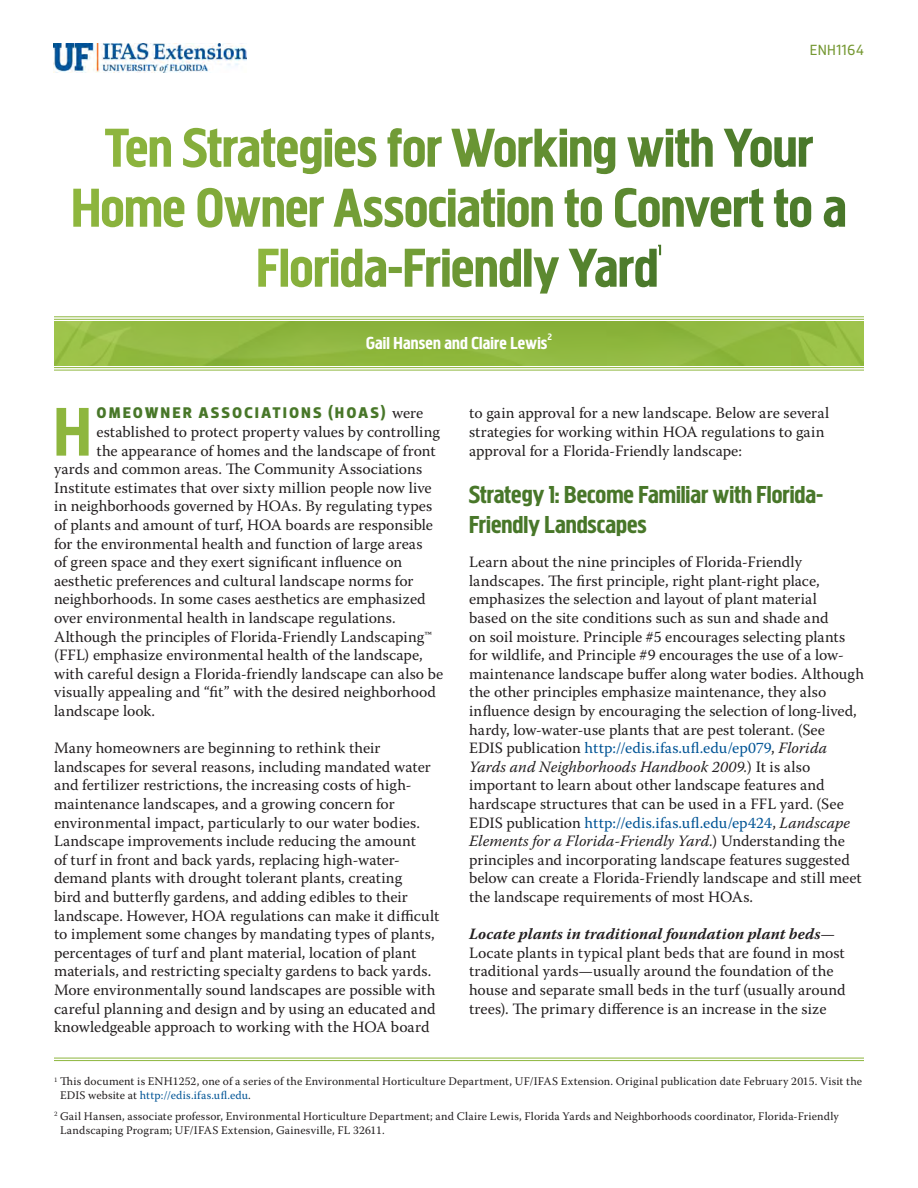
<style>
.page{position:relative;width:918px;height:1188px;background:#fff}
.page>*{position:absolute;margin:0;border:0;box-sizing:border-box;transform-origin:0 0}
.text_-_1st_para{font:71.55px "Megaphone";color:#8eb63e}
.subhead{font:25.5px/30px "Megaphone";color:#487729}
.author{font:18px "Megaphone";letter-spacing:.01em;color:#fff}
.text{font:15.75px/18.6px "Warnock Pro";letter-spacing:.005em;color:#231f20}
.text_-_1st_para-2{font:15.75px "Warnock Pro";letter-spacing:.005em;color:#231f20}
.text_-_1st_para-3{font:700 15.75px "Dobra";letter-spacing:.125em;color:#487729}
.t1{font:15px "Dobra";letter-spacing:.02em;color:#759832}
.t2{font:11.7px/14px "Warnock Pro";letter-spacing:.015em;color:#231f20}
.author-2{font:9.6px "Megaphone";color:#fff}
.s1{font-family:"Warnock Pro";font-weight:400;color:#231f20}
.s2{color:#005495}
.s3{font-style:italic}
.s4{font-weight:700;font-style:italic}
</style>
<div class="page">
<img style="left:54px;top:322px;width:810px;height:43px">
<hr style="left:54px;top:1058px;width:810px;height:1px;background:#8eb63e">
<hr style="left:54px;top:1060px;width:810px;height:1px;background:#8eb63e">
<hr style="left:54px;top:367px;width:810px;height:1px;background:#8eb63e">
<hr style="left:54px;top:370px;width:810px;height:1px;background:#8eb63e">
<hr style="left:54px;top:317px;width:810px;height:1px;background:#8eb63e">
<hr style="left:54px;top:319px;width:810px;height:1px;background:#8eb63e">
<svg style="left:258px;top:245px;width:403px;height:42px"></svg>
<svg style="left:73px;top:188px;width:772px;height:40px"></svg>
<svg style="left:105px;top:128px;width:708px;height:46px"></svg>
<img style="left:54px;top:44px;width:193px;height:28px">
<p class="author" style="left:366px;top:332px;width:183px">Gail Hansen and Claire Lewis</p>
<p class="author-2" style="left:548px;top:331px;width:6px">2</p>
<p class="t1" style="left:810px;top:41px;width:55px">ENH1164</p>
<p class="text_-_1st_para" style="left:54px;top:389px;width:39px">H</p>
<p class="text_-_1st_para-3" style="left:97px;top:404px;width:328px">OMEOWNER ASSOCIATIONS (HOAS) <span class="s1">were</span></p>
<p class="text_-_1st_para-2" style="left:96px;top:422px;width:345px">established to protect property values by controlling</p>
<p class="text_-_1st_para-2" style="left:96px;top:441px;width:341px">the appearance of homes and the landscape of front</p>
<p class="text_-_1st_para-2" style="left:54px;top:460px;width:370px">yards and common areas. The Community Associations</p>
<p class="text_-_1st_para-2" style="left:54px;top:478px;width:379px">Institute estimates that over sixty million people now live</p>
<p class="text_-_1st_para-2" style="left:54px;top:497px;width:380px">in neighborhoods governed by HOAs. By regulating types</p>
<p class="text_-_1st_para-2" style="left:54px;top:515px;width:381px">of plants and amount of turf, HOA boards are responsible</p>
<p class="text_-_1st_para-2" style="left:54px;top:534px;width:370px">for the environmental health and function of large areas</p>
<p class="text_-_1st_para-2" style="left:54px;top:553px;width:350px">of green space and they exert significant influence on</p>
<p class="text_-_1st_para-2" style="left:54px;top:571px;width:361px">aesthetic preferences and cultural landscape norms for</p>
<p class="text_-_1st_para-2" style="left:54px;top:590px;width:373px">neighborhoods. In some cases aesthetics are emphasized</p>
<p class="text_-_1st_para-2" style="left:54px;top:608px;width:343px">over environmental health in landscape regulations.</p>
<p class="text_-_1st_para-2" style="left:54px;top:627px;width:380px">Although the principles of Florida-Friendly Landscaping™</p>
<p class="text_-_1st_para-2" style="left:54px;top:646px;width:370px">(FFL) emphasize environmental health of the landscape,</p>
<p class="text_-_1st_para-2" style="left:54px;top:664px;width:391px">with careful design a Florida-friendly landscape can also be</p>
<p class="text_-_1st_para-2" style="left:54px;top:683px;width:384px">visually appealing and “fit” with the desired neighborhood</p>
<p class="text_-_1st_para-2" style="left:54px;top:701px;width:103px">landscape look.</p>
<p class="text" style="left:54px;top:739px;width:387px">Many homeowners are beginning to rethink their landscapes for several reasons, including mandated water and fertilizer restrictions, the increasing costs of high&shy;maintenance landscapes, and a growing concern for environmental impact, particularly to our water bodies.<br>Landscape improvements include reducing the amount<br>of turf in front and back yards, replacing high-water&shy;demand plants with drought tolerant plants, creating<br>bird and butterfly gardens, and adding edibles to their landscape. However, HOA regulations can make it difficult to implement some changes by mandating types of plants, percentages of turf and plant material, location of plant materials, and restricting specialty gardens to back yards.<br>More environmentally sound landscapes are possible with careful planning and design and by using an educated and knowledgeable approach to working with the HOA board</p>
<p class="text" style="left:469px;top:404px;width:362px">to gain approval for a new landscape. Below are several strategies for working within HOA regulations to gain approval for a Florida-Friendly landscape:</p>
<p class="subhead" style="left:469px;top:479px;width:356px">Strategy 1: Become Familiar with Florida-<br>Friendly Landscapes</p>
<p class="text" style="left:469px;top:553px;width:396px">Learn about the nine principles of Florida-Friendly landscapes. The first principle, right plant-right place, emphasizes the selection and layout of plant material<br>based on the site conditions such as sun and shade and<br>on soil moisture. Principle #5 encourages selecting plants for wildlife, and Principle #9 encourages the use of a low&shy;maintenance landscape buffer along water bodies. Although the other principles emphasize maintenance, they also influence design by encouraging the selection of long-lived, hardy, low-water-use plants that are pest tolerant. (See<br>EDIS publication <span class="s2">http://edis.ifas.ufl.edu/ep079</span>, <span class="s3">Florida Yards and Neighborhoods Handbook 2009.</span>) It is also important to learn about other landscape features and hardscape structures that can be used in a FFL yard. (See EDIS publication <span class="s2">http://edis.ifas.ufl.edu/ep424</span>, <span class="s3">Landscape Elements for a Florida-Friendly Yard.</span>) Understanding the principles and incorporating landscape features suggested below can create a Florida-Friendly landscape and still meet the landscape requirements of most HOAs.</p>
<p class="text" style="left:469px;top:925px;width:378px"><span class="s4">Locate plants in traditional foundation plant beds</span>— Locate plants in typical plant beds that are found in most traditional yards—usually around the foundation of the house and separate small beds in the turf (usually around trees). The primary difference is an increase in the size</p>
<p class="t2" style="left:60px;top:1074px;width:803px;text-indent:-6px"><sup>1</sup> This document is ENH1252, one of a series of the Environmental Horticulture Department, UF/IFAS Extension. Original publication date February 2015. Visit the<br>EDIS website at <span class="s2">http://edis.ifas.ufl.edu</span>.</p>
<p class="t2" style="left:60px;top:1109px;width:780px;text-indent:-6px"><sup>2</sup> Gail Hansen, associate professor, Environmental Horticulture Department; and Claire Lewis, Florida Yards and Neighborhoods coordinator, Florida-Friendly<br>Landscaping Program; UF/IFAS Extension, Gainesville, FL 32611.</p>
</div>
